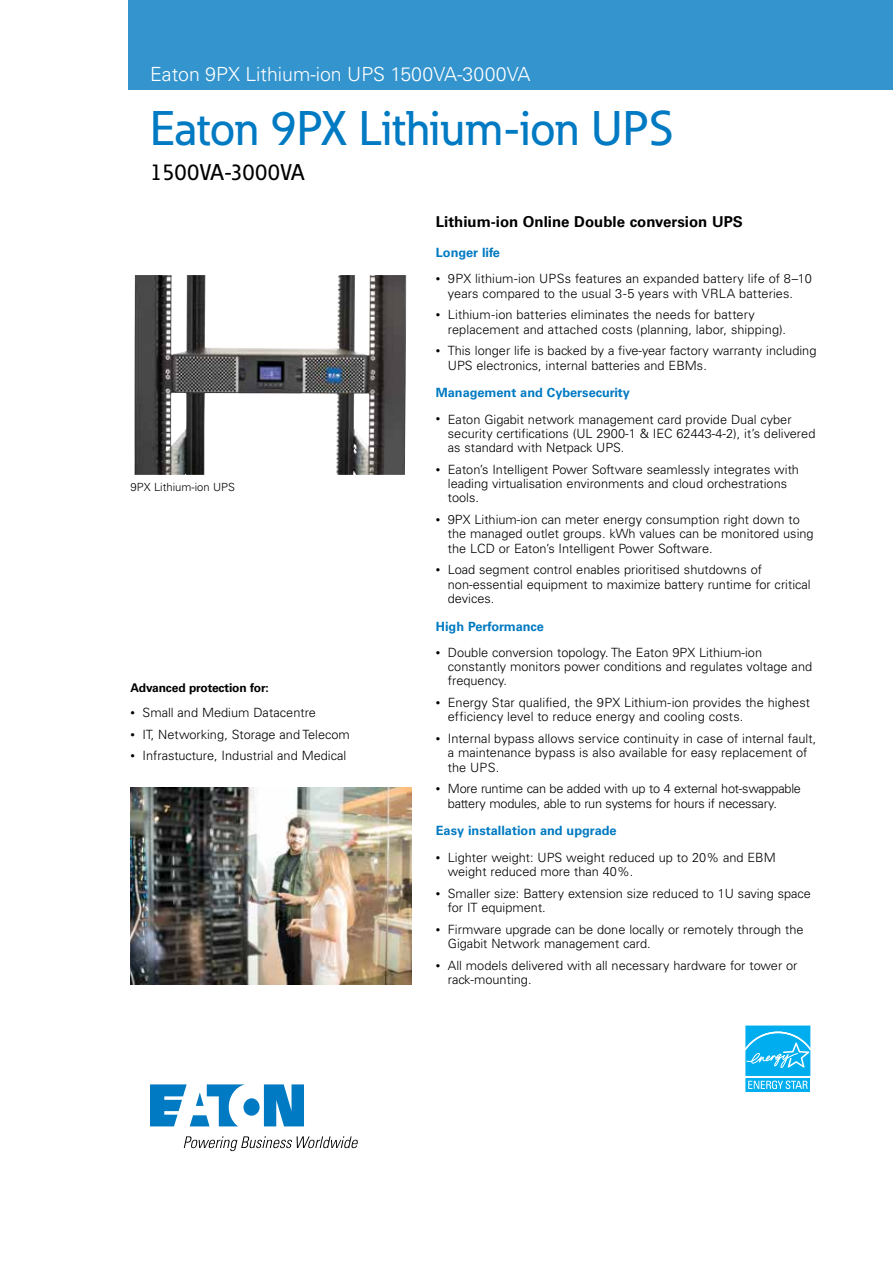
<style>
.page{position:relative;width:893px;height:1263px;background:#fff}
.page>*{position:absolute;margin:0;border:0;box-sizing:border-box;transform-origin:0 0}
.t1{font:500 48px "Eaton";color:#007ac2}
.t2{font:500 22.5px "Eaton";color:#000}
.t3{font:300 19.5px "Univers LT Std";color:#fff}
.t4{font:700 15px "Univers LT Std";color:#000}
.t5{font:300 12.75px/14.2px "Univers LT Std";color:#000}
.t6{font:300 12.75px/14.2px "Univers LT Std";letter-spacing:-.02em;color:#000}
.t7{font:700 12.75px "Univers LT Std";color:#007ac2}
.t8{font:700 12px "Univers LT Std";letter-spacing:-.01em;color:#000}
.t9{font:300 11.25px "Univers LT Std";color:#000}
.s1{font-size:9px}
</style>
<div class="page">
<img style="left:134px;top:275px;width:272px;height:200px">
<img style="left:131px;top:787px;width:280px;height:197px">
<svg style="left:745px;top:1025px;width:66px;height:67px;background:#31bdf1"></svg>
<div style="left:128px;top:0;width:765px;height:90px;background:#3394ce"></div>
<svg style="left:150px;top:1084px;width:154px;height:42px"></svg>
<svg style="left:184px;top:1136px;width:174px;height:15px"></svg>
<h3 class="t3" style="left:150px;top:62px;width:382px">Eaton 9PX Lithium-ion UPS 1500VA-3000VA</h3>
<h1 class="t1" style="left:150px;top:99px;width:524px">Eaton 9PX Lithium-ion UPS</h1>
<h2 class="t2" style="left:150px;top:158px;width:156px">1500VA-3000VA</h2>
<p class="t9" style="left:131px;top:481px;width:106px">9PX Lithium-ion UPS</p>
<p class="t8" style="left:131px;top:681px;width:140px">Advanced protection for:</p>
<p class="t5" style="left:131px;top:705px;width:187px"><span class="s1">•</span> Small and Medium Datacentre</p>
<p class="t5" style="left:131px;top:727px;width:221px"><span class="s1">•</span> IT, Networking, Storage and Telecom</p>
<p class="t5" style="left:131px;top:749px;width:217px"><span class="s1">•</span> Infrastucture, Industrial and Medical</p>
<p class="t4" style="left:436px;top:213px;width:308px">Lithium-ion Online Double conversion UPS</p>
<p class="t7" style="left:436px;top:245px;width:66px">Longer life</p>
<p class="t5" style="left:436px;top:272px;width:377px;text-align:center"><span class="s1">•</span> 9PX lithium-ion UPSs features an expanded battery life of 8–10 years compared to the usual 3-5 years with VRLA batteries.</p>
<p class="t5" style="left:448px;top:308px;width:340px;text-indent:-12px"><span class="s1">•</span> Lithium-ion batteries eliminates the needs for battery replacement and attached costs (planning, labor, shipping).</p>
<p class="t5" style="left:448px;top:344px;width:370px;text-indent:-12px"><span class="s1">•</span> This longer life is backed by a five-year factory warranty including<br>UPS electronics, internal batteries and EBMs.</p>
<p class="t7" style="left:436px;top:385px;width:196px">Management and Cybersecurity</p>
<p class="t5" style="left:448px;top:412px;width:369px;text-indent:-12px"><span class="s1">•</span> Eaton Gigabit network management card provide Dual cyber security certifications (UL 2900-1 &amp; IEC 62443-4-2), it’s delivered as standard with Netpack UPS.</p>
<p class="t5" style="left:448px;top:462px;width:353px;text-indent:-12px"><span class="s1">•</span> Eaton’s Intelligent Power Software seamlessly integrates with leading virtualisation environments and cloud orchestrations tools.</p>
<p class="t5" style="left:448px;top:512px;width:367px;text-indent:-12px"><span class="s1">•</span> 9PX Lithium-ion can meter energy consumption right down to the managed outlet groups. kWh values can be monitored using the LCD or Eaton’s Intelligent Power Software.</p>
<p class="t5" style="left:448px;top:563px;width:364px;text-indent:-12px"><span class="s1">•</span> Load segment control enables prioritised shutdowns of non-essential equipment to maximize battery runtime for critical devices.</p>
<p class="t7" style="left:436px;top:619px;width:110px">High Performance</p>
<p class="t5" style="left:448px;top:645px;width:366px;text-indent:-12px"><span class="s1">•</span> Double conversion topology. The Eaton 9PX Lithium-ion constantly monitors power conditions and regulates voltage and frequency.</p>
<p class="t5" style="left:448px;top:695px;width:364px;text-indent:-12px"><span class="s1">•</span> Energy Star qualified, the 9PX Lithium-ion provides the highest efficiency level to reduce energy and cooling costs.</p>
<p class="t5" style="left:448px;top:731px;width:370px;text-indent:-12px"><span class="s1">•</span> Internal bypass allows service continuity in case of internal fault, a maintenance bypass is also available for easy replacement of the UPS.</p>
<p class="t6" style="left:448px;top:782px;width:355px;text-indent:-12px"><span class="s1">•</span> More runtime can be added with up to 4 external hot-swappable battery modules, able to run systems for hours if necessary.</p>
<p class="t7" style="left:436px;top:823px;width:182px">Easy installation and upgrade</p>
<p class="t5" style="left:448px;top:850px;width:329px;text-indent:-12px"><span class="s1">•</span> Lighter weight: UPS weight reduced up to 20% and EBM weight reduced more than 40%.</p>
<p class="t5" style="left:448px;top:886px;width:365px;text-indent:-12px"><span class="s1">•</span> Smaller size: Battery extension size reduced to 1U saving space for IT equipment.</p>
<p class="t5" style="left:448px;top:922px;width:357px;text-indent:-12px"><span class="s1">•</span> Firmware upgrade can be done locally or remotely through the<br>Gigabit Network management card.</p>
<p class="t5" style="left:448px;top:958px;width:351px;text-indent:-12px"><span class="s1">•</span> All models delivered with all necessary hardware for tower or rack-mounting.</p>
</div>
